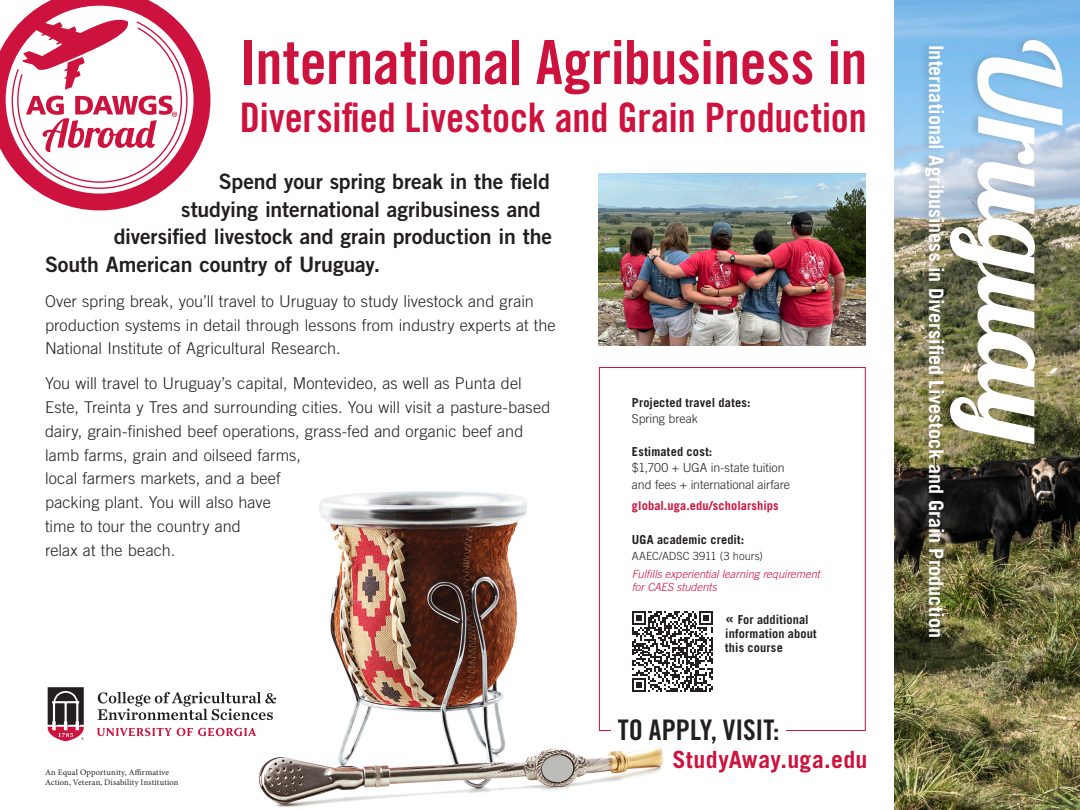
<style>
.page{position:relative;width:1080px;height:810px;background:#fff}
.page>*{position:absolute;margin:0;border:0;box-sizing:border-box;transform-origin:0 0}
.t1{font:112.5px "Lobster 1.4";color:#fff}
.t2{font:61px "Trade Gothic LT Std Bd Cn 20";letter-spacing:-.01em;color:#cd123d}
.t3{font:40.62px "Trade Gothic LT Std Bd Cn 20";letter-spacing:-.005em;color:#cd123d}
.t4{font:28.38px "Trade Gothic LT Std Bd Cn 20";color:#231f20}
.t5{font:700 23.75px "Trade Gothic LT Std";letter-spacing:.02em;color:#cd123d}
.t6{font:21.25px "Trade Gothic LT Std Bd 2";letter-spacing:-.005em;color:#231f20}
.t7{font:700 20px "Trade Gothic LT Std";color:#fff}
.t8{font:300 16.25px/23.8px "Trade Gothic LT Std";letter-spacing:.005em;color:#231f20}
.t9{font:700 12.38px/13.8px "Trade Gothic LT Std";letter-spacing:.01em;color:#231f20}
.t10{font:300 12.38px/16.2px "Trade Gothic LT Std";letter-spacing:-.005em;color:#231f20}
.t11{font:700 12.38px "Trade Gothic LT Std";letter-spacing:.01em;color:#cd123d}
.t12{font:italic 300 11.25px/12.5px "Trade Gothic LT Std";letter-spacing:-.005em;color:#cd123d}
.t13{font:300 11.25px "Trade Gothic LT Std";color:#231f20}
.t14{font:8.5px/10.1px "Minion Pro";letter-spacing:.02em;color:#231f20}
.s1{font-size:16.25px}
</style>
<div class="page">
<svg style="left:0;top:0;width:210px;height:210px"></svg>
<svg style="left:6px;top:6px;width:188px;height:188px"></svg>
<svg style="left:173px;top:112px;width:4px;height:4px"></svg>
<img style="left:599px;top:174px;width:267px;height:171px">
<img style="left:236px;top:450px;width:427px;height:357px">
<img style="left:894px;top:0;width:186px;height:810px">
<div style="left:916px;top:35px;width:149px;height:608px;background:#231f20;opacity:.14"></div>
<svg style="left:632px;top:611px;width:81px;height:81px"></svg>
<svg style="left:98px;top:692px;width:178px;height:28px"></svg>
<svg style="left:97px;top:728px;width:159px;height:8px"></svg>
<svg style="left:47px;top:687px;width:37px;height:55px"></svg>
<p class="t2" style="left:240px;top:25px;width:629px">International Agribusiness in</p>
<p class="t3" style="left:240px;top:93px;width:629px">Diversified Livestock and Grain Production</p>
<p class="t6" style="left:219px;top:168px;width:333px">Spend your spring break in the field</p>
<p class="t6" style="left:181px;top:196px;width:361px">studying international agribusiness and</p>
<p class="t6" style="left:114px;top:223px;width:440px">diversified livestock and grain production in the</p>
<p class="t6" style="left:45px;top:251px;width:337px">South American country of Uruguay.</p>
<p class="t8" style="left:45px;top:289px;width:512px">Over spring break, you’ll travel to Uruguay to study livestock and grain production systems in detail through lessons from industry experts at the<br>National Institute of Agricultural Research.</p>
<p class="t8" style="left:45px;top:372px;width:507px">You will travel to Uruguay’s capital, Montevideo, as well as Punta del Este, Treinta y Tres and surrounding cities. You will visit a pasture-based dairy, grain-finished beef operations, grass-fed and organic beef and lamb farms, grain and oilseed farms,<br>local farmers markets, and a beef<br>packing plant. You will also have<br>time to tour the country and<br>relax at the beach.</p>
<p class="t14" style="left:45px;top:767px;width:135px">An Equal Opportunity, Affirmative<br>Action, Veteran, Disability Institution</p>
<p class="t9" style="left:632px;top:395px;width:120px">Projected travel dates:</p>
<p class="t10" style="left:632px;top:410px;width:67px">Spring break</p>
<p class="t9" style="left:632px;top:445px;width:82px">Estimated cost:</p>
<p class="t10" style="left:632px;top:460px;width:160px">$1,700 + UGA in-state tuition and fees + international airfare</p>
<p class="t11" style="left:632px;top:498px;width:148px">global.uga.edu/scholarships</p>
<p class="t9" style="left:632px;top:532px;width:114px">UGA academic credit:</p>
<p class="t13" style="left:632px;top:549px;width:133px">AAEC/ADSC 3911 (3 hours)</p>
<p class="t12" style="left:632px;top:568px;width:190px">Fulfills experiential learning requirement for CAES students</p>
<p class="t9" style="left:725px;top:613px;width:93px"><span class="s1">«</span> For additional information about this course</p>
<p class="t4" style="left:618px;top:713px;width:163px">TO APPLY, VISIT:</p>
<p class="t5" style="left:672px;top:745px;width:197px">StudyAway.uga.edu</p>
<p class="t7" style="left:949px;top:45px;width:594px;rotate:90deg">International Agribusiness in Diversified Livestock and Grain Production</p>
<p class="t1" style="left:1091px;top:40px;width:406px;rotate:90deg">Uruguay</p>
</div>
